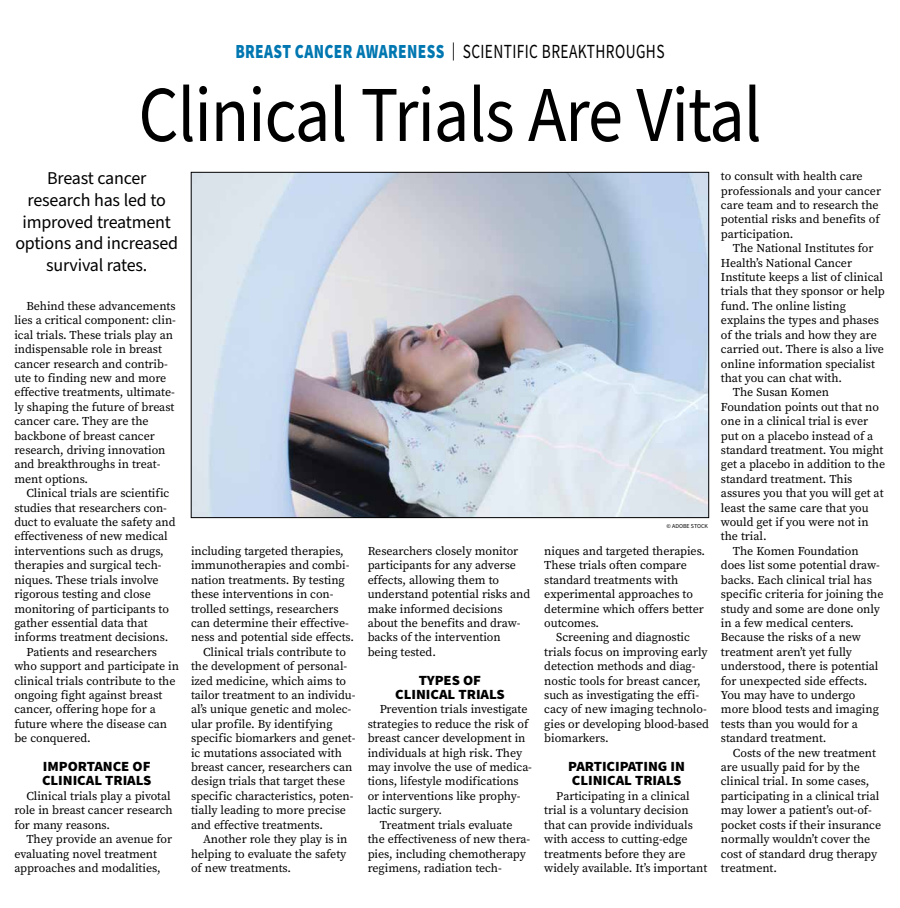
<style>
.page{position:relative;width:900px;height:908px;background:#fff}
.page>*{position:absolute;margin:0;border:0;box-sizing:border-box;transform-origin:0 0}
.t1{font:79.2px "Source Sans Pro";letter-spacing:-.015em;color:#000;scale:.89 1}
.t2{font:20px "Source Sans Pro";letter-spacing:.025em;color:#000;scale:.77 1}
.t3{font:18px/21.6px "Source Sans Pro";letter-spacing:-.01em;color:#000;text-align:center}
.t4{font:900 14px/14.4px "Source Sans Pro";letter-spacing:-.005em;color:#000;scale:1.05 1}
.t5{font:12px/14.4px "Source Serif Pro";letter-spacing:-.005em;color:#000}
.t6{font:6px "Source Sans Pro";color:#000}
.s1{font-weight:900;color:#0077b1}
.s2{font-size:18px}
</style>
<div class="page">
<img style="left:193px;top:174px;width:514px;height:341px">
<h2 class="t2" style="left:235px;top:38px;width:559px"><span class="s1">BREAST CANCER AWARENESS</span> <span class="s2">|</span> SCIENTIFIC BREAKTHROUGHS</h2>
<h1 class="t1" style="left:138px;top:62px;width:702px">Clinical Trials Are Vital</h1>
<h3 class="t3" style="left:15px;top:168px;width:164px">Breast cancer research has led to improved treatment options and increased survival rates.</h3>
<p class="t5" style="left:14px;top:298px;width:163px;text-indent:12px">Behind these advancements lies a critical component: clin&shy;ical trials. These trials play an indispensable role in breast cancer research and contrib&shy;ute to finding new and more effective treatments, ultimate&shy;ly shaping the future of breast cancer care. They are the backbone of breast cancer research, driving innovation and breakthroughs in treat&shy;ment options.</p>
<p class="t5" style="left:26px;top:486px;width:145px">Clinical trials are scientific</p>
<p class="t5" style="left:14px;top:500px;width:154px">studies that researchers con-</p>
<p class="t5" style="left:14px;top:514px;width:163px">duct to evaluate the safety and</p>
<p class="t5" style="left:14px;top:529px;width:155px">effectiveness of new medical</p>
<p class="t5" style="left:14px;top:543px;width:151px">interventions such as drugs,</p>
<p class="t5" style="left:14px;top:558px;width:149px">therapies and surgical tech-</p>
<p class="t5" style="left:14px;top:572px;width:146px">niques. These trials involve</p>
<p class="t5" style="left:14px;top:586px;width:138px">rigorous testing and close</p>
<p class="t5" style="left:14px;top:601px;width:156px">monitoring of participants to</p>
<p class="t5" style="left:14px;top:615px;width:135px">gather essential data that</p>
<p class="t5" style="left:14px;top:630px;width:155px">informs treatment decisions.</p>
<p class="t5" style="left:26px;top:644px;width:132px">Patients and researchers</p>
<p class="t5" style="left:14px;top:658px;width:166px">who support and participate in</p>
<p class="t5" style="left:14px;top:673px;width:163px">clinical trials contribute to the</p>
<p class="t5" style="left:14px;top:687px;width:149px">ongoing fight against breast</p>
<p class="t5" style="left:14px;top:702px;width:143px">cancer, offering hope for a</p>
<p class="t5" style="left:14px;top:716px;width:154px">future where the disease can</p>
<p class="t5" style="left:14px;top:730px;width:78px">be conquered.</p>
<p class="t4" style="left:42px;top:759px;width:106px">IMPORTANCE OF<br>CLINICAL TRIALS</p>
<p class="t5" style="left:14px;top:788px;width:160px;text-indent:12px">Clinical trials play a pivotal role in breast cancer research for many reasons.</p>
<p class="t5" style="left:14px;top:831px;width:159px;text-indent:12px">They provide an avenue for evaluating novel treatment approaches and modalities,</p>
<p class="t5" style="left:191px;top:543px;width:154px">including targeted therapies,</p>
<p class="t5" style="left:191px;top:558px;width:160px">immunotherapies and combi-</p>
<p class="t5" style="left:191px;top:572px;width:155px">nation treatments. By testing</p>
<p class="t5" style="left:191px;top:586px;width:144px">these interventions in con-</p>
<p class="t5" style="left:191px;top:601px;width:149px">trolled settings, researchers</p>
<p class="t5" style="left:191px;top:615px;width:159px">can determine their effective-</p>
<p class="t5" style="left:191px;top:630px;width:165px">ness and potential side effects.</p>
<p class="t5" style="left:203px;top:644px;width:144px">Clinical trials contribute to</p>
<p class="t5" style="left:191px;top:658px;width:158px">the development of personal-</p>
<p class="t5" style="left:191px;top:673px;width:157px">ized medicine, which aims to</p>
<p class="t5" style="left:191px;top:687px;width:166px">tailor treatment to an individu-</p>
<p class="t5" style="left:191px;top:702px;width:162px">al’s unique genetic and molec-</p>
<p class="t5" style="left:191px;top:716px;width:143px">ular profile. By identifying</p>
<p class="t5" style="left:191px;top:730px;width:166px">specific biomarkers and genet-</p>
<p class="t5" style="left:191px;top:745px;width:152px">ic mutations associated with</p>
<p class="t5" style="left:191px;top:759px;width:163px">breast cancer, researchers can</p>
<p class="t5" style="left:191px;top:774px;width:156px">design trials that target these</p>
<p class="t5" style="left:191px;top:788px;width:164px">specific characteristics, poten-</p>
<p class="t5" style="left:191px;top:802px;width:157px">tially leading to more precise</p>
<p class="t5" style="left:191px;top:817px;width:134px">and effective treatments.</p>
<p class="t5" style="left:203px;top:831px;width:146px">Another role they play is in</p>
<p class="t5" style="left:191px;top:846px;width:157px">helping to evaluate the safety</p>
<p class="t5" style="left:191px;top:860px;width:102px">of new treatments.</p>
<p class="t5" style="left:368px;top:543px;width:164px">Researchers closely monitor participants for any adverse effects, allowing them to understand potential risks and make informed decisions about the benefits and draw&shy;backs of the intervention being tested.</p>
<p class="t4" style="left:395px;top:672px;width:106px;text-align:center">TYPES OF<br>CLINICAL TRIALS</p>
<p class="t5" style="left:380px;top:702px;width:149px">Prevention trials investigate</p>
<p class="t5" style="left:368px;top:716px;width:162px">strategies to reduce the risk of</p>
<p class="t5" style="left:368px;top:730px;width:159px">breast cancer development in</p>
<p class="t5" style="left:368px;top:745px;width:156px">individuals at high risk. They</p>
<p class="t5" style="left:368px;top:759px;width:166px">may involve the use of medica-</p>
<p class="t5" style="left:368px;top:774px;width:153px">tions, lifestyle modifications</p>
<p class="t5" style="left:368px;top:788px;width:154px">or interventions like prophy-</p>
<p class="t5" style="left:368px;top:802px;width:76px">lactic surgery.</p>
<p class="t5" style="left:380px;top:817px;width:134px">Treatment trials evaluate</p>
<p class="t5" style="left:368px;top:831px;width:164px">the effectiveness of new thera-</p>
<p class="t5" style="left:368px;top:846px;width:160px">pies, including chemotherapy</p>
<p class="t5" style="left:368px;top:860px;width:136px">regimens, radiation tech-</p>
<p class="t6" style="left:666px;top:522px;width:43px">© ADOBE STOCK</p>
<p class="t5" style="left:544px;top:543px;width:162px">niques and targeted therapies.<br>These trials often compare standard treatments with experimental approaches to determine which offers better outcomes.</p>
<p class="t5" style="left:544px;top:630px;width:166px;text-indent:12px">Screening and diagnostic trials focus on improving early detection methods and diag&shy;nostic tools for breast cancer, such as investigating the effi&shy;cacy of new imaging technolo&shy;gies or developing blood-based biomarkers.</p>
<p class="t4" style="left:568px;top:759px;width:113px">PARTICIPATING IN<br>CLINICAL TRIALS</p>
<p class="t5" style="left:544px;top:788px;width:165px;text-indent:12px">Participating in a clinical trial is a voluntary decision that can provide individuals with access to cutting-edge treatments before they are widely available. It’s important</p>
<p class="t5" style="left:721px;top:169px;width:162px">to consult with health care professionals and your cancer care team and to research the potential risks and benefits of participation.</p>
<p class="t5" style="left:733px;top:241px;width:142px">The National Institutes for</p>
<p class="t5" style="left:721px;top:255px;width:133px">Health’s National Cancer</p>
<p class="t5" style="left:721px;top:270px;width:164px">Institute keeps a list of clinical</p>
<p class="t5" style="left:721px;top:284px;width:165px">trials that they sponsor or help</p>
<p class="t5" style="left:721px;top:298px;width:126px">fund. The online listing</p>
<p class="t5" style="left:721px;top:313px;width:160px">explains the types and phases</p>
<p class="t5" style="left:721px;top:327px;width:158px">of the trials and how they are</p>
<p class="t5" style="left:721px;top:342px;width:165px">carried out. There is also a live</p>
<p class="t5" style="left:721px;top:356px;width:156px">online information specialist</p>
<p class="t5" style="left:721px;top:370px;width:123px">that you can chat with.</p>
<p class="t5" style="left:733px;top:385px;width:98px">The Susan Komen</p>
<p class="t5" style="left:721px;top:399px;width:160px">Foundation points out that no</p>
<p class="t5" style="left:721px;top:414px;width:149px">one in a clinical trial is ever</p>
<p class="t5" style="left:721px;top:428px;width:154px">put on a placebo instead of a</p>
<p class="t5" style="left:721px;top:442px;width:164px">standard treatment. You might</p>
<p class="t5" style="left:721px;top:457px;width:166px">get a placebo in addition to the</p>
<p class="t5" style="left:721px;top:471px;width:133px">standard treatment. This</p>
<p class="t5" style="left:721px;top:486px;width:164px">assures you that you will get at</p>
<p class="t5" style="left:721px;top:500px;width:149px">least the same care that you</p>
<p class="t5" style="left:721px;top:514px;width:149px">would get if you were not in</p>
<p class="t5" style="left:721px;top:529px;width:47px">the trial.</p>
<p class="t5" style="left:733px;top:543px;width:127px">The Komen Foundation</p>
<p class="t5" style="left:721px;top:558px;width:160px">does list some potential draw-</p>
<p class="t5" style="left:721px;top:572px;width:152px">backs. Each clinical trial has</p>
<p class="t5" style="left:721px;top:586px;width:164px">specific criteria for joining the</p>
<p class="t5" style="left:721px;top:601px;width:161px">study and some are done only</p>
<p class="t5" style="left:721px;top:615px;width:134px">in a few medical centers.</p>
<p class="t5" style="left:721px;top:630px;width:142px">Because the risks of a new</p>
<p class="t5" style="left:721px;top:644px;width:133px">treatment aren’t yet fully</p>
<p class="t5" style="left:721px;top:658px;width:159px">understood, there is potential</p>
<p class="t5" style="left:721px;top:673px;width:148px">for unexpected side effects.</p>
<p class="t5" style="left:721px;top:687px;width:136px">You may have to undergo</p>
<p class="t5" style="left:721px;top:702px;width:159px">more blood tests and imaging</p>
<p class="t5" style="left:721px;top:716px;width:138px">tests than you would for a</p>
<p class="t5" style="left:721px;top:730px;width:107px">standard treatment.</p>
<p class="t5" style="left:733px;top:745px;width:144px">Costs of the new treatment</p>
<p class="t5" style="left:721px;top:759px;width:141px">are usually paid for by the</p>
<p class="t5" style="left:721px;top:774px;width:150px">clinical trial. In some cases,</p>
<p class="t5" style="left:721px;top:788px;width:160px">participating in a clinical trial</p>
<p class="t5" style="left:721px;top:802px;width:152px">may lower a patient’s out-of-</p>
<p class="t5" style="left:721px;top:817px;width:162px">pocket costs if their insurance</p>
<p class="t5" style="left:721px;top:831px;width:151px">normally wouldn’t cover the</p>
<p class="t5" style="left:721px;top:846px;width:158px">cost of standard drug therapy</p>
<p class="t5" style="left:721px;top:860px;width:58px">treatment.</p>
</div>
